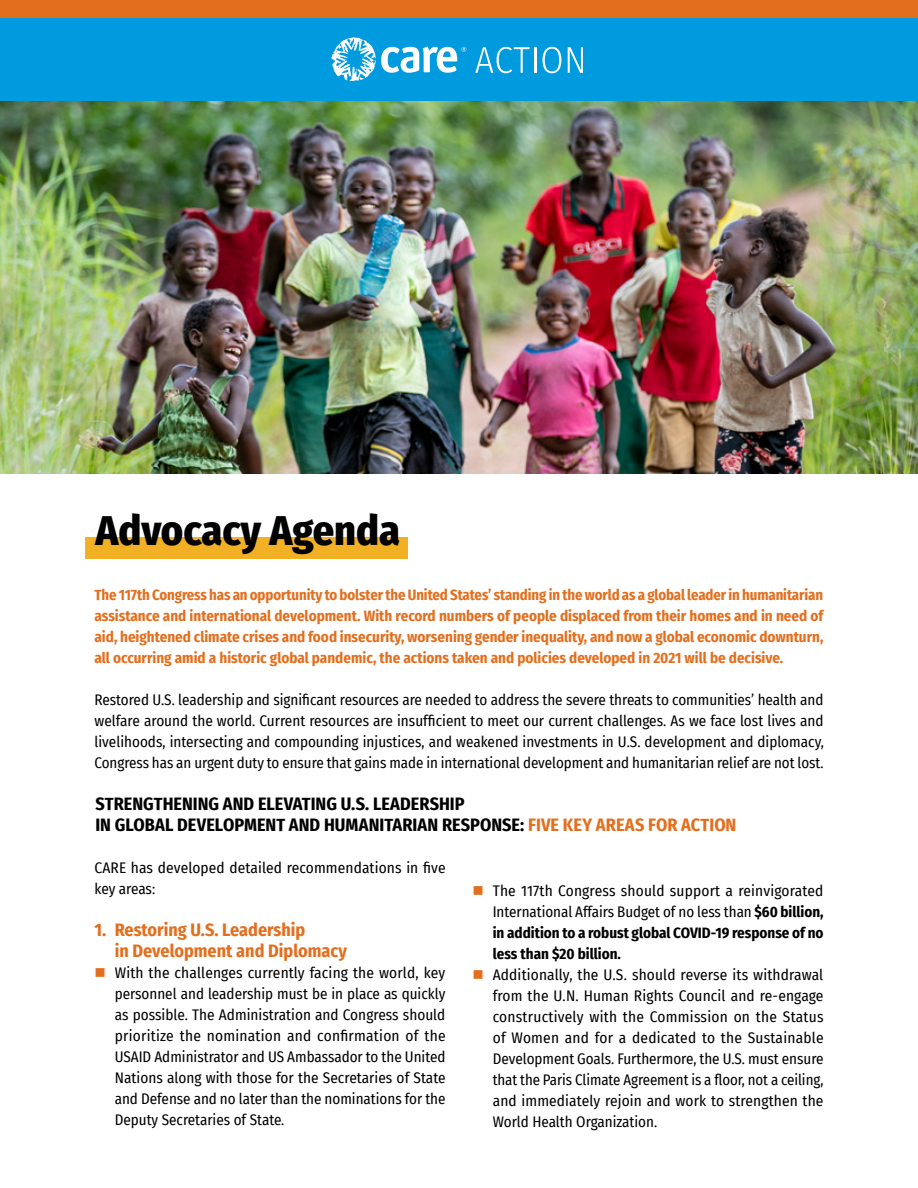
<style>
.page{position:relative;width:918px;height:1188px;background:#fff}
.page>*{position:absolute;margin:0;border:0;box-sizing:border-box;transform-origin:0 0}
.t1{font:800 42px "Fira Sans Condensed";color:#000}
.t2{font:700 18px/21px "Fira Sans Condensed";color:#000}
.t3{font:700 18px/21px "Fira Sans Condensed";color:#e36f1e}
.t4{font:15px/21px "Fira Sans Condensed";color:#000;text-align:justify}
.t5{font:700 15px/21px "Fira Sans Condensed";color:#e36f1e;text-align:justify}
.s1{color:#e36f1e}
.s2{font-weight:700}
</style>
<div class="page">
<img style="left:0;top:100px;width:918px;height:374px">
<div style="left:0;top:0;width:918px;height:100px;background:#009ade"></div>
<div style="left:0;top:0;width:918px;height:17px;background:#e36f1e"></div>
<svg style="left:332px;top:37px;width:134px;height:44px"></svg>
<svg style="left:475px;top:47px;width:55px;height:26px"></svg>
<hr style="left:534px;top:47px;width:2px;height:26px;background:#fff">
<svg style="left:543px;top:47px;width:18px;height:26px"></svg>
<svg style="left:568px;top:47px;width:15px;height:26px"></svg>
<div style="left:86px;top:537px;width:322px;height:22px;background:#f2b125"></div>
<h1 class="t1" style="left:95px;top:494px;width:306px">Advocacy Agenda</h1>
<p class="t5" style="left:94px;top:583px;width:731px">The 117th Congress has an opportunity to bolster the United States’ standing in the world as a global leader in humanitarian assistance and international development. With record numbers of people displaced from their homes and in need of aid, heightened climate crises and food insecurity, worsening gender inequality, and now a global economic downturn, all occurring amid a historic global pandemic, the actions taken and policies developed in 2021 will be decisive.</p>
<p class="t4" style="left:94px;top:689px;width:731px">Restored U.S. leadership and significant resources are needed to address the severe threats to communities’ health and welfare around the world. Current resources are insufficient to meet our current challenges. As we face lost lives and livelihoods, intersecting and compounding injustices, and weakened investments in U.S. development and diplomacy, Congress has an urgent duty to ensure that gains made in international development and humanitarian relief are not lost.</p>
<p class="t2" style="left:95px;top:792px;width:643px">STRENGTHENING AND ELEVATING U.S. LEADERSHIP<br>IN GLOBAL DEVELOPMENT AND HUMANITARIAN RESPONSE: <span class="s1">FIVE KEY AREAS FOR ACTION</span></p>
<p class="t4" style="left:94px;top:856px;width:353px">CARE has developed detailed recommendations in five key areas:</p>
<p class="t3" style="left:115px;top:918px;width:234px;text-indent:-20px">1. Restoring U.S. Leadership<br>in Development and Diplomacy</p>
<p class="t4" style="left:115px;top:961px;width:332px;text-indent:-20px"><span class="s1">■</span> With the challenges currently facing the world, key personnel and leadership must be in place as quickly as possible. The Administration and Congress should prioritize the nomination and confirmation of the USAID Administrator and US Ambassador to the United Nations along with those for the Secretaries of State and Defense and no later than the nominations for the Deputy Secretaries of State.</p>
<p class="t4" style="left:493px;top:880px;width:332px;text-indent:-20px"><span class="s1">■</span> The 117th Congress should support a reinvigorated International Affairs Budget of no less than <span class="s2">$60 billion, in addition to a robust global COVID-19 response of no less than $20 billion.</span></p>
<p class="t4" style="left:493px;top:964px;width:332px;text-indent:-20px"><span class="s1">■</span> Additionally, the U.S. should reverse its withdrawal from the U.N. Human Rights Council and re-engage constructively with the Commission on the Status of Women and for a dedicated to the Sustainable Development Goals. Furthermore, the U.S. must ensure that the Paris Climate Agreement is a floor, not a ceiling, and immediately rejoin and work to strengthen the World Health Organization.</p>
</div>
